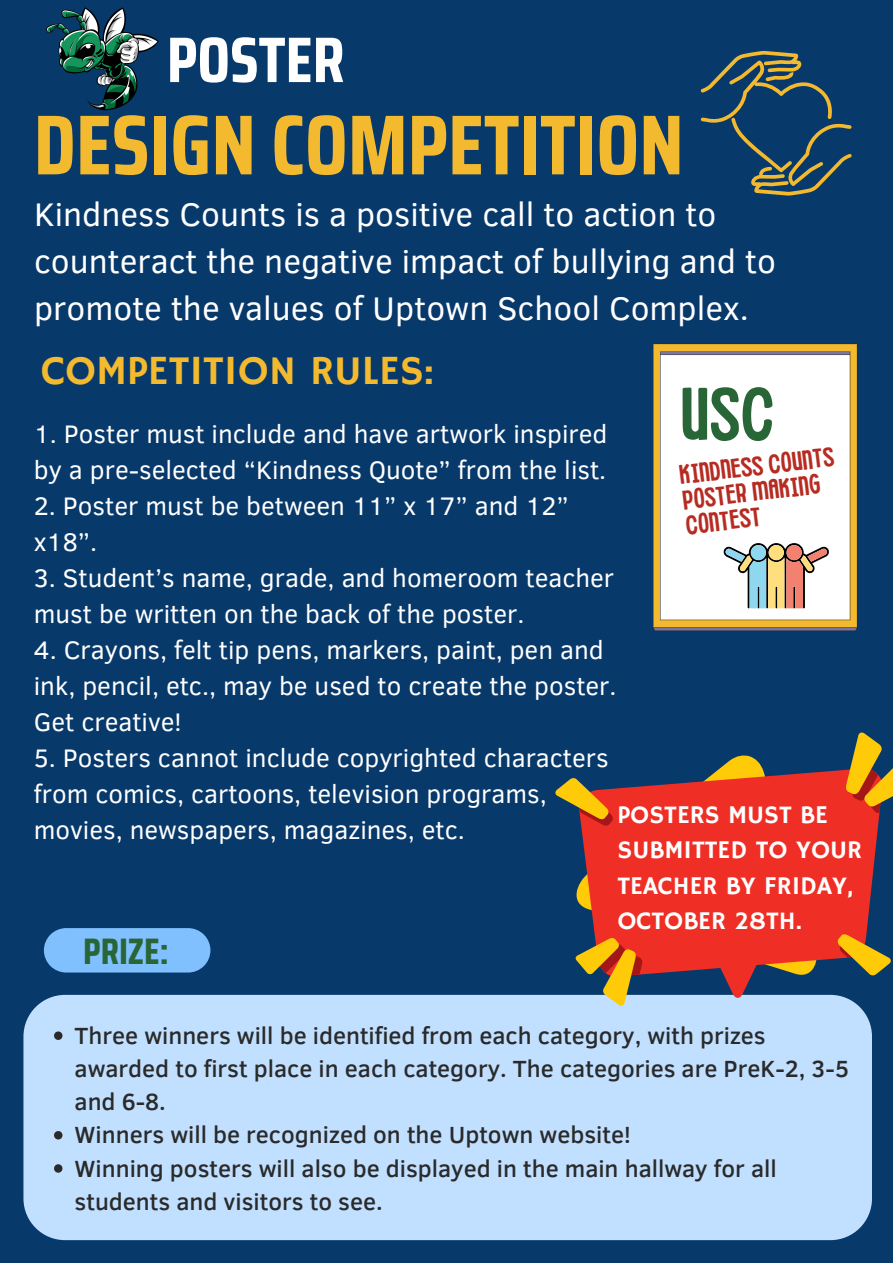
<style>
.page{position:relative;width:893px;height:1263px;background:#07396b}
.page>*{position:absolute;margin:0;border:0;box-sizing:border-box;transform-origin:0 0}
.t1{font:700 84.97px "Saira Condensed";color:#f4ba2f}
.t2{font:75px "Childling";color:#296637}
.t3{font:700 64.43px "Saira Condensed";color:#fff}
.t4{font:41.4px "Hammersmith One";color:#f4ba2f}
.t5{font:700 36.9px "Saira Condensed";color:#296637}
.t6{font:33.53px/46.7px "Clear Sans";color:#fff}
.t7{font:27px/25.3px "Childling";color:#b72c22}
.t8{font:26.03px/36px "Clear Sans";color:#fff}
.t9{font:25.5px/35.4px "Hammersmith One";color:#fff}
.t10{font:500 24px/33.2px "Clear Sans";color:#2a2a2a}
</style>
<div class="page">
<svg style="left:44px;top:928px;width:166px;height:44px;background:#7ab8f6"></svg>
<div style="left:23px;top:995px;width:849px;height:245px;background:#c1e0ff;border-radius:42px"></div>
<svg style="left:700px;top:51px;width:152px;height:145px"></svg>
<svg style="left:653px;top:344px;width:204px;height:287px;background:#f4eee1"></svg>
<img style="left:46px;top:7px;width:113px;height:104px">
<svg style="left:723px;top:543px;width:106px;height:65px;background:#c8bcae"></svg>
<svg style="left:576px;top:755px;width:186px;height:146px"></svg>
<svg style="left:578px;top:768px;width:302px;height:230px;fill:#ef2f25"></svg>
<svg style="left:845px;top:732px;width:48px;height:81px"></svg>
<svg style="left:575px;top:937px;width:67px;height:69px"></svg>
<svg style="left:555px;top:777px;width:58px;height:49px"></svg>
<svg style="left:837px;top:934px;width:54px;height:42px"></svg>
<svg style="left:54px;top:1031px;width:8px;height:9px"></svg>
<svg style="left:54px;top:1131px;width:8px;height:8px"></svg>
<svg style="left:54px;top:1164px;width:8px;height:9px"></svg>
<h3 class="t3" style="left:167px;top:9px;width:179px">POSTER</h3>
<h1 class="t1" style="left:34px;top:78px;width:651px">DESIGN COMPETITION</h1>
<p class="t6" style="left:34px;top:189px;width:743px">Kindness Counts is a positive call to action to counteract the negative impact of bullying and to promote the values of Uptown School Complex.</p>
<h3 class="t4" style="left:41px;top:347px;width:395px">COMPETITION RULES:</h3>
<h2 class="t2" style="left:680px;top:380px;width:96px">USC</h2>
<p class="t8" style="left:34px;top:414px;width:575px">1. Poster must include and have artwork inspired by a pre-selected “Kindness Quote” from the list.</p>
<p class="t8" style="left:34px;top:486px;width:536px">2. Poster must be between 11” x 17” and 12” x18”.</p>
<p class="t8" style="left:34px;top:558px;width:582px">3. Student’s name, grade, and homeroom teacher must be written on the back of the poster.</p>
<p class="t8" style="left:34px;top:630px;width:584px">4. Crayons, felt tip pens, markers, paint, pen and ink, pencil, etc., may be used to create the poster.<br>Get creative!</p>
<p class="t8" style="left:34px;top:738px;width:576px">5. Posters cannot include copyrighted characters from comics, cartoons, television programs, movies, newspapers, magazines, etc.</p>
<p class="t7" style="left:678px;top:464px;width:157px;rotate:-7deg">KINDNESS COUNTS<br>POSTER MAKING<br>CONTEST</p>
<p class="t9" style="left:617px;top:798px;width:246px">POSTERS MUST BE<br>SUBMITTED TO YOUR<br>TEACHER BY FRIDAY,<br>OCTOBER 28TH.</p>
<h3 class="t5" style="left:83px;top:922px;width:87px">PRIZE:</h3>
<p class="t10" style="left:75px;top:1018px;width:776px">Three winners will be identified from each category, with prizes awarded to first place in each category. The categories are PreK-2, 3-5 and 6-8.<br>Winners will be recognized on the Uptown website!<br>Winning posters will also be displayed in the main hallway for all students and visitors to see.</p>
</div>
